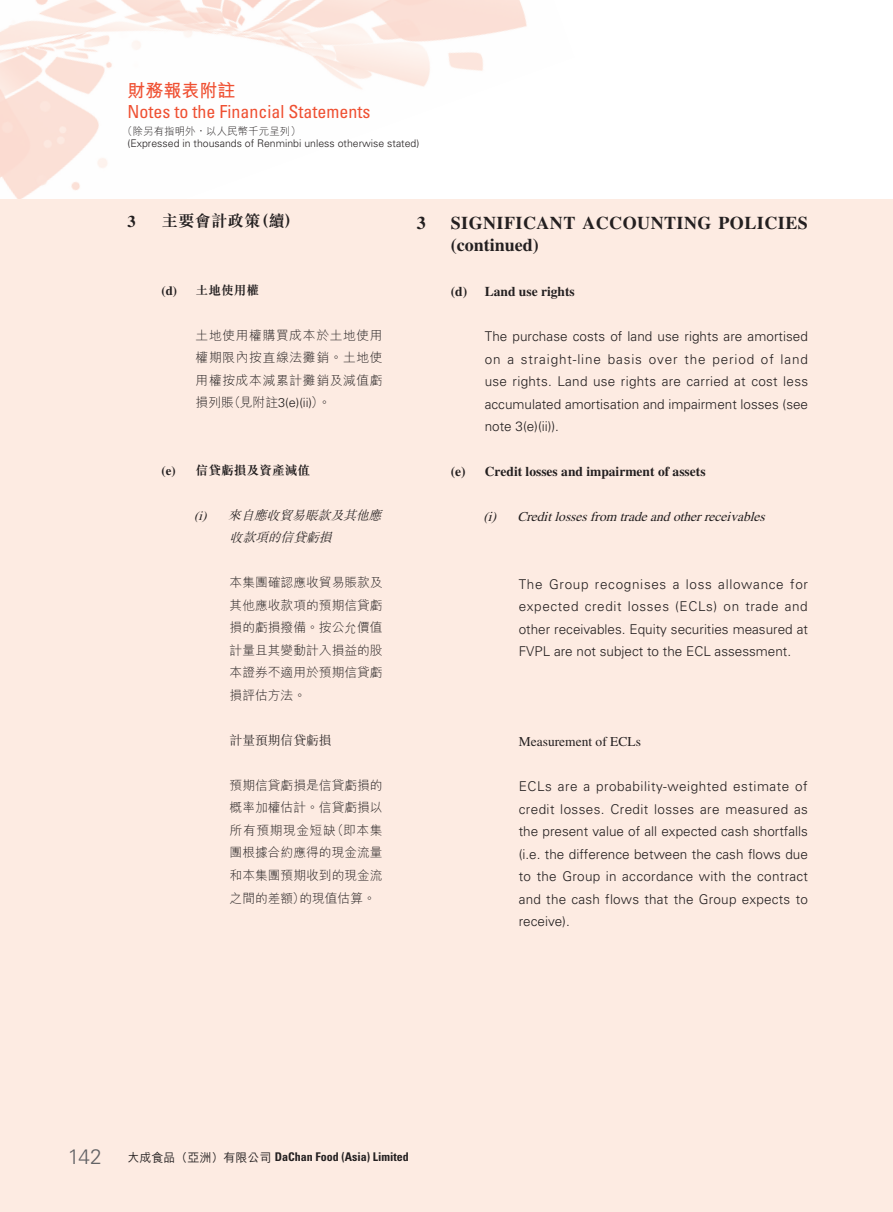
<style>
.page{position:relative;width:893px;height:1212px;background:#fff}
.page>*{position:absolute;margin:0;border:0;box-sizing:border-box;transform-origin:0 0}
.t1{font:700 18px/22.5px "Times LT Std";letter-spacing:.025em;color:#231f20}
.t2{font:condensed 18px "Univers LT Std";color:#ef5032}
.t3{font:700 18px "M Hei HK";color:#ef5032}
.t4{font:700 16.5px "M Sung HK";color:#231f20}
.t5{font:700 16.5px "Times LT Std";color:#231f20}
.t6{font:300 13.5px/22.5px "Univers LT Std";color:#231f20;text-align:justify}
.t7{font:700 13.5px "Times LT Std";color:#231f20}
.t8{font:italic 13.5px "Times LT Std";color:#231f20}
.t9{font:13.5px "Times LT Std";color:#231f20}
.t10{font:300 12.75px/22.5px "M Hei HK";color:#231f20;text-align:justify}
.t11{font:italic 300 12.75px/22.5px "M Sung HK";color:#231f20}
.t12{font:700 12.75px "M Sung HK";color:#231f20}
.t13{font:300 12.75px "M Sung HK";color:#231f20}
.t14{font:700 condensed 12px "Univers LT Std";color:#231f20}
.t15{font:300 10.5px "Univers LT Std";color:#231f20}
.t16{font:300 10.5px "M Hei HK";color:#231f20}
.s1{font-family:"Times LT Std"}
.s2{font-family:"Univers LT Std"}
.s3{font-family:"Times LT Std";font-weight:400}
.s4{font-weight:300;font-stretch:normal;font-size:21px;color:#636366}
.s5{font-family:"M Hei HK";font-weight:500;font-stretch:normal}
</style>
<div class="page">
<img style="left:0;top:0;width:527px;height:199px">
<div style="left:0;top:199px;width:892px;height:1013px;background:#fdebe2"></div>
<h1 class="t3" style="left:128px;top:77px;width:110px">財務報表附註</h1>
<h1 class="t2" style="left:128px;top:100px;width:244px">Notes to the Financial Statements</h1>
<p class="t16" style="left:122px;top:124px;width:180px">（除另有指明外，以人民幣千元呈列）</p>
<p class="t15" style="left:128px;top:136px;width:293px">(Expressed in thousands of Renminbi unless otherwise stated)</p>
<p class="t5" style="left:128px;top:212px;width:10px">3</p>
<p class="t4" style="left:162px;top:210px;width:140px">主要會計政策（續）</p>
<p class="t12" style="left:162px;top:281px;width:99px"><span class="s1">(d)</span> 土地使用權</p>
<p class="t10" style="left:196px;top:323px;width:189px">土地使用權購買成本於土地使用權期限內按直線法攤銷。土地使用權按成本減累計攤銷及減值虧損列賬（見附註<span class="s2">3(e)(ii)</span>）。</p>
<p class="t12" style="left:162px;top:461px;width:150px"><span class="s1">(e)</span> 信貸虧損及資產減值</p>
<p class="t11" style="left:230px;top:503px;width:158px;text-indent:-35px"><span class="s3">(i)</span> 來自應收貿易賬款及其他應收款項的信貸虧損</p>
<p class="t10" style="left:230px;top:571px;width:155px">本集團確認應收貿易賬款及其他應收款項的預期信貸虧損的虧損撥備。按公允價值計量且其變動計入損益的股本證券不適用於預期信貸虧損評估方法。</p>
<p class="t13" style="left:230px;top:731px;width:103px">計量預期信貸虧損</p>
<p class="t10" style="left:230px;top:773px;width:155px">預期信貸虧損是信貸虧損的概率加權估計。信貸虧損以所有預期現金短缺（即本集團根據合約應得的現金流量和本集團預期收到的現金流之間的差額）的現值估算。</p>
<h1 class="t1" style="left:417px;top:211px;width:10px">3</h1>
<h1 class="t1" style="left:451px;top:211px;width:359px">SIGNIFICANT ACCOUNTING POLICIES (continued)</h1>
<p class="t7" style="left:451px;top:284px;width:126px">(d) Land use rights</p>
<p class="t6" style="left:485px;top:325px;width:325px">The purchase costs of land use rights are amortised on a straight-line basis over the period of land use rights. Land use rights are carried at cost less accumulated amortisation and impairment losses (see note 3(e)(ii)).</p>
<p class="t7" style="left:451px;top:464px;width:256px">(e) Credit losses and impairment of assets</p>
<p class="t8" style="left:483px;top:509px;width:287px">(i) Creditlossesfrom tradeandotherreceivables</p>
<p class="t6" style="left:519px;top:573px;width:291px">The Group recognises a loss allowance for expected credit losses (ECLs) on trade and other receivables. Equity securities measured at FVPL are not subject to the ECL assessment.</p>
<p class="t9" style="left:519px;top:734px;width:124px">Measurement of ECLs</p>
<p class="t6" style="left:519px;top:775px;width:291px">ECLs are a probability-weighted estimate of credit losses. Credit losses are measured as the present value of all expected cash shortfalls (i.e. the difference between the cash flows due to the Group in accordance with the contract and the cash flows that the Group expects to receive).</p>
<p class="t14" style="left:68px;top:1150px;width:342px"><span class="s4">142</span> <span class="s5">大成食品（亞洲）有限公司</span> DaChan Food (Asia) Limited</p>
</div>
